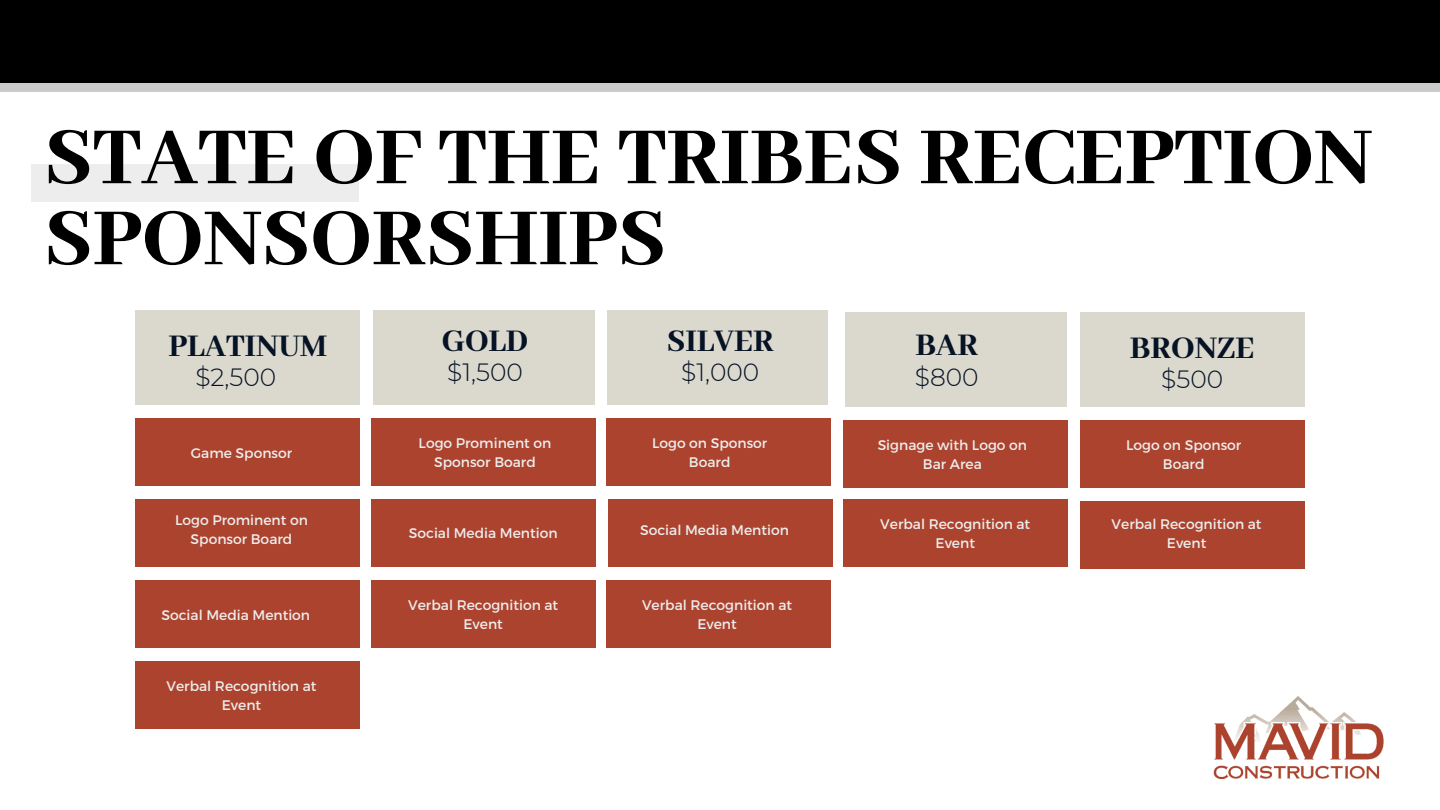
<style>
.page{position:relative;width:1440px;height:810px;background:#fff}
.page>*{position:absolute;margin:0;border:0;box-sizing:border-box;transform-origin:0 0}
.t1{font:800 89.6px "Abhaya Libre";color:#000}
.t2{font:800 34.3px "Abhaya Libre";color:#061324}
.t3{font:300 24.9px "Montserrat";color:#061324}
.t4{font:13.9px/19px "Montserrat";color:#ededed;text-align:center}
</style>
<div class="page">
<div style="left:0;top:0;width:1440px;height:92px;background:#cbcbcb"></div>
<div style="left:0;top:0;width:1440px;height:83px;background:#000"></div>
<div style="left:31px;top:165px;width:328px;height:37px;background:#ededed"></div>
<div style="left:373px;top:310px;width:222px;height:95px;background:#dbd8ce"></div>
<div style="left:136px;top:419px;width:224px;height:67px;background:#ac432e"></div>
<div style="left:136px;top:310px;width:224px;height:95px;background:#dbd8ce"></div>
<div style="left:607px;top:310px;width:220px;height:95px;background:#dbd8ce"></div>
<div style="left:1080px;top:312px;width:225px;height:95px;background:#dbd8ce"></div>
<div style="left:845px;top:312px;width:222px;height:95px;background:#dbd8ce"></div>
<div style="left:136px;top:500px;width:224px;height:67px;background:#ac432e"></div>
<div style="left:136px;top:581px;width:224px;height:67px;background:#ac432e"></div>
<div style="left:136px;top:662px;width:224px;height:67px;background:#ac432e"></div>
<div style="left:371px;top:419px;width:225px;height:67px;background:#ac432e"></div>
<div style="left:371px;top:500px;width:225px;height:67px;background:#ac432e"></div>
<div style="left:371px;top:581px;width:225px;height:67px;background:#ac432e"></div>
<div style="left:607px;top:419px;width:224px;height:67px;background:#ac432e"></div>
<div style="left:607px;top:581px;width:224px;height:67px;background:#ac432e"></div>
<div style="left:1080px;top:420px;width:225px;height:68px;background:#ac432e"></div>
<div style="left:843px;top:500px;width:225px;height:67px;background:#ac432e"></div>
<div style="left:843px;top:420px;width:225px;height:68px;background:#ac432e"></div>
<div style="left:608px;top:499px;width:224px;height:68px;background:#ac432e"></div>
<div style="left:1080px;top:501px;width:225px;height:68px;background:#ac432e"></div>
<img style="left:1213px;top:696px;width:171px;height:82px">
<p class="t1" style="left:44px;top:108px;width:1330px">STATE OF THE TRIBES RECEPTION</p>
<p class="t1" style="left:44px;top:189px;width:624px">SPONSORSHIPS</p>
<p class="t2" style="left:168px;top:327px;width:160px">PLATINUM</p>
<p class="t3" style="left:195px;top:362px;width:82px">$2,500</p>
<p class="t4" style="left:191px;top:443px;width:103px">Game Sponsor</p>
<p class="t4" style="left:175px;top:510px;width:134px">Logo Prominent on<br>Sponsor Board</p>
<p class="t4" style="left:161px;top:605px;width:150px">Social Media Mention</p>
<p class="t4" style="left:167px;top:676px;width:152px">Verbal Recognition at<br>Event</p>
<p class="t2" style="left:442px;top:322px;width:88px">GOLD</p>
<p class="t3" style="left:447px;top:357px;width:77px">$1,500</p>
<p class="t4" style="left:419px;top:433px;width:134px">Logo Prominent on<br>Sponsor Board</p>
<p class="t4" style="left:409px;top:523px;width:150px">Social Media Mention</p>
<p class="t4" style="left:408px;top:595px;width:152px">Verbal Recognition at<br>Event</p>
<p class="t2" style="left:667px;top:322px;width:108px">SILVER</p>
<p class="t3" style="left:681px;top:357px;width:80px">$1,000</p>
<p class="t4" style="left:652px;top:433px;width:117px">Logo on Sponsor<br>Board</p>
<p class="t2" style="left:915px;top:326px;width:64px">BAR</p>
<p class="t3" style="left:915px;top:361px;width:65px">$800</p>
<p class="t4" style="left:878px;top:435px;width:151px">Signage with Logo on<br>Bar Area</p>
<p class="t2" style="left:1130px;top:329px;width:126px">BRONZE</p>
<p class="t3" style="left:1161px;top:364px;width:63px">$500</p>
<p class="t4" style="left:1126px;top:435px;width:117px">Logo on Sponsor<br>Board</p>
<p class="t4" style="left:640px;top:519px;width:150px">Social Media Mention</p>
<p class="t4" style="left:1112px;top:514px;width:152px">Verbal Recognition at<br>Event</p>
<p class="t4" style="left:880px;top:514px;width:152px">Verbal Recognition at<br>Event</p>
<p class="t4" style="left:642px;top:595px;width:152px">Verbal Recognition at<br>Event</p>
</div>
